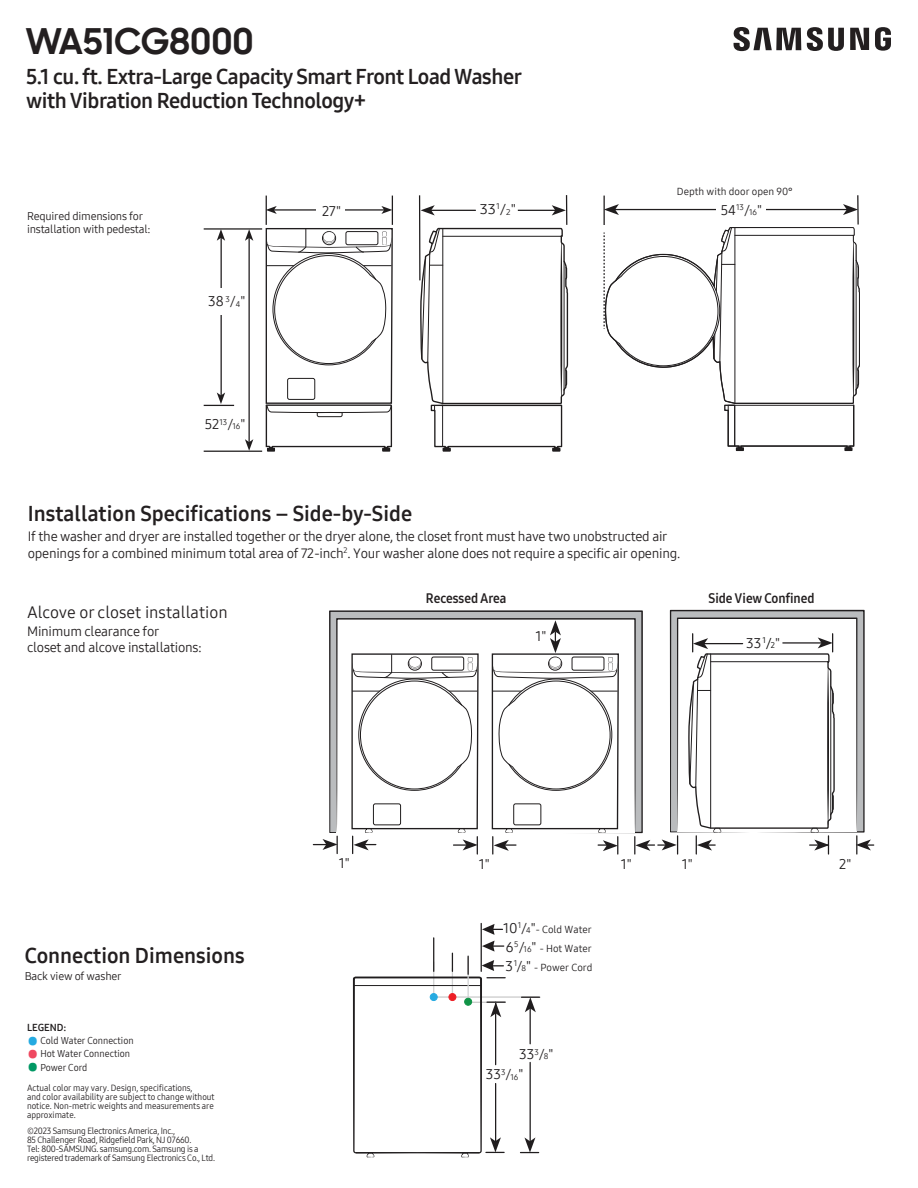
<style>
.page{position:relative;width:918px;height:1188px;background:#fff}
.page>*{position:absolute;margin:0;border:0;box-sizing:border-box;transform-origin:0 0}
.t1{font:700 36px "Samsung Sharp Sans";color:#231f20}
.t2{font:21px/24px "Samsung One 700";letter-spacing:-.02em;color:#231f20}
.t3{font:21px "Samsung One 700";color:#231f20}
.t4{font:16.5px "Samsung One 400";color:#231f20}
.t5{font:13.95px "Samsung One 400";color:#201d1e}
.t6{font:13.95px "Samsung One 400";color:#201d1e;scale:1.07 1}
.t7{font:13.5px/16.5px "Samsung One 400";letter-spacing:-.02em;color:#231f20}
.t8{font:13.5px "Samsung One 700 C";color:#231f20}
.t9{font:11.25px/12.8px "Samsung One 400";letter-spacing:-.02em;color:#231f20}
.t10{font:10.2px "Samsung One 400";color:#201d1e}
.t11{font:9.9px "Samsung One 400 C";color:#231f20}
.t12{font:9.9px "Samsung One 700";color:#231f20}
.t13{font:9px/9px "Samsung One 400 C";letter-spacing:-.02em;color:#231f20}
.t14{font:9px/9px "Samsung One 400 C";color:#231f20}
.s1{font-size:8.1px}
.s2{font-size:26.55px;color:#24aae1}
.s3{font-size:26.55px;color:#ef4860}
.s4{font-size:26.55px;color:#009864}
.s5{color:#040503}
.s6{font-size:8.1px;color:#040503}
.s7{font-size:13.95px}
</style>
<div class="page">
<svg style="left:734px;top:27px;width:157px;height:24px"></svg>
<hr style="left:434px;top:996px;width:105px;height:2px;background:#cbcbcb">
<hr style="left:433px;top:938px;width:1px;height:33px;background:#201d1e">
<hr style="left:481px;top:923px;width:1px;height:48px;background:#201d1e">
<svg style="left:482px;top:924px;width:20px;height:11px"></svg>
<hr style="left:530px;top:1002px;width:1px;height:42px;background:#201d1e">
<svg style="left:522px;top:997px;width:18px;height:15px"></svg>
<hr style="left:530px;top:1062px;width:1px;height:86px;background:#201d1e">
<svg style="left:520px;top:1137px;width:19px;height:16px"></svg>
<svg style="left:353px;top:941px;width:152px;height:216px"></svg>
<div style="left:465px;top:998px;width:7px;height:7px;background:#109346;border-radius:50%"></div>
<div style="left:464px;top:998px;width:8px;height:8px;border:1px solid #109346;border-radius:50%"></div>
<hr style="left:566px;top:195px;width:1px;height:30px;background:#201d1e">
<svg style="left:419px;top:197px;width:150px;height:255px"></svg>
<svg style="left:265px;top:196px;width:128px;height:256px"></svg>
<div style="left:316px;top:197px;width:29px;height:29px;background:#fff"></div>
<hr style="left:204px;top:228px;width:58px;height:2px;background:#201d1e">
<hr style="left:221px;top:233px;width:1px;height:163px;background:#201d1e">
<svg style="left:217px;top:392px;width:8px;height:12px"></svg>
<hr style="left:204px;top:405px;width:30px;height:1px;background:#201d1e">
<hr style="left:204px;top:451px;width:58px;height:1px;background:#201d1e">
<hr style="left:249px;top:236px;width:1px;height:208px;background:#201d1e">
<svg style="left:245px;top:229px;width:8px;height:12px"></svg>
<svg style="left:245px;top:439px;width:8px;height:12px"></svg>
<div style="left:202px;top:289px;width:40px;height:26px;background:#fff"></div>
<svg style="left:217px;top:229px;width:8px;height:12px"></svg>
<hr style="left:419px;top:195px;width:2px;height:85px;background:#201d1e">
<svg style="left:329px;top:610px;width:314px;height:223px;background:#a1a2a4"></svg>
<svg style="left:336px;top:618px;width:298px;height:214px"></svg>
<svg style="left:670px;top:610px;width:195px;height:1px"></svg>
<svg style="left:634px;top:611px;width:240px;height:243px"></svg>
<svg style="left:491px;top:620px;width:129px;height:234px"></svg>
<svg style="left:313px;top:836px;width:25px;height:18px"></svg>
<svg style="left:351px;top:653px;width:128px;height:201px"></svg>
<div style="left:772px;top:189px;width:35px;height:34px;border:3px solid #fff;border-radius:50%"></div>
<hr style="left:857px;top:195px;width:2px;height:30px;background:#201d1e">
<svg style="left:604px;top:196px;width:256px;height:256px"></svg>
<div style="left:716px;top:192px;width:49px;height:26px;background:#fff"></div>
<h1 class="t1" style="left:26px;top:14px;width:230px">WA51CG8000</h1>
<h2 class="t2" style="left:26px;top:65px;width:497px">5.1 cu. ft. Extra-Large Capacity Smart Front Load Washer with Vibration Reduction Technology+</h2>
<p class="t9" style="left:27px;top:210px;width:125px">Required dimensions for installation with pedestal:</p>
<p class="t5" style="left:208px;top:292px;width:39px">38 <sup>3</sup>/<span class="s1">4</span>"</p>
<p class="t5" style="left:205px;top:415px;width:42px">52<sup>13</sup>/<span class="s1">16</span>"</p>
<p class="t5" style="left:322px;top:202px;width:20px">27"</p>
<p class="t6" style="left:480px;top:199px;width:35px">33<sup>1</sup>/<sub>2</sub>"</p>
<p class="t10" style="left:677px;top:185px;width:117px">Depth with door open 90°</p>
<p class="t5" style="left:721px;top:201px;width:43px">54<sup>13</sup>/<span class="s1">16</span>"</p>
<h2 class="t3" style="left:28px;top:499px;width:386px">Installation Specifications – Side-by-Side</h2>
<p class="t7" style="left:28px;top:528px;width:654px">If the washer and dryer are installed together or the dryer alone, the closet front must have two unobstructed air openings for a combined minimum total area of 72-inch<sup>2</sup>. Your washer alone does not require a specific air opening.</p>
<p class="t5" style="left:450px;top:552px;width:12px">1"</p>
<p class="t4" style="left:27px;top:601px;width:202px">Alcove or closet installation</p>
<p class="t7" style="left:27px;top:623px;width:176px">Minimum clearance for<br>closet and alcove installations:</p>
<h2 class="t3" style="left:25px;top:942px;width:221px">Connection Dimensions</h2>
<p class="t9" style="left:25px;top:969px;width:98px">Back view of washer</p>
<p class="t12" style="left:27px;top:1021px;width:41px">LEGEND:</p>
<p class="t11" style="left:27px;top:1034px;width:108px"><span class="s2">•</span> Cold Water Connection</p>
<p class="t11" style="left:27px;top:1047px;width:105px"><span class="s3">•</span> Hot Water Connection</p>
<p class="t11" style="left:27px;top:1060px;width:62px"><span class="s4">•</span> Power Cord</p>
<p class="t14" style="left:27px;top:1083px;width:189px">Actual color may vary. Design, specifications,<br>and color availability are subject to change without notice. Non-metric weights and measurements are approximate.</p>
<p class="t13" style="left:27px;top:1126px;width:190px">©2023 Samsung Electronics America, Inc.,<br>85 Challenger Road, Ridgefield Park, NJ 07660.<br>Tel: 800-SAMSUNG. samsung.com. Samsung is a registered trademark of Samsung Electronics Co., Ltd.</p>
<p class="t8" style="left:426px;top:589px;width:82px">Recessed Area</p>
<p class="t8" style="left:708px;top:589px;width:108px">Side View Confined</p>
<p class="t5" style="left:536px;top:626px;width:12px">1"</p>
<p class="t5" style="left:746px;top:634px;width:35px">33<sup>1</sup><span class="s5">/</span><span class="s6">2</span>"</p>
<p class="t5" style="left:339px;top:854px;width:12px">1"</p>
<p class="t5" style="left:479px;top:855px;width:12px">1"</p>
<p class="t5" style="left:621px;top:855px;width:12px">1"</p>
<p class="t5" style="left:682px;top:855px;width:12px">1"</p>
<p class="t5" style="left:839px;top:854px;width:14px">2"</p>
<p class="t10" style="left:503px;top:922px;width:90px"><span class="s7">10</span><sup>1</sup><span class="s7">/</span><span class="s1">4</span><span class="s7">"</span>- Cold Water</p>
<p class="t10" style="left:506px;top:941px;width:88px"><span class="s7">6</span><sup>5</sup><span class="s7">/</span><span class="s1">16</span><span class="s7">"</span> - Hot Water</p>
<p class="t10" style="left:506px;top:961px;width:89px"><span class="s7">3</span><sup>1</sup><span class="s7">/</span><span class="s1">8</span><span class="s7">"</span> - Power Cord</p>
<p class="t5" style="left:519px;top:1045px;width:36px">33<sup>3</sup>/<span class="s1">8</span>"</p>
<p class="t5" style="left:486px;top:1065px;width:39px">33<sup>3</sup>/<span class="s1">16</span>"</p>
</div>
